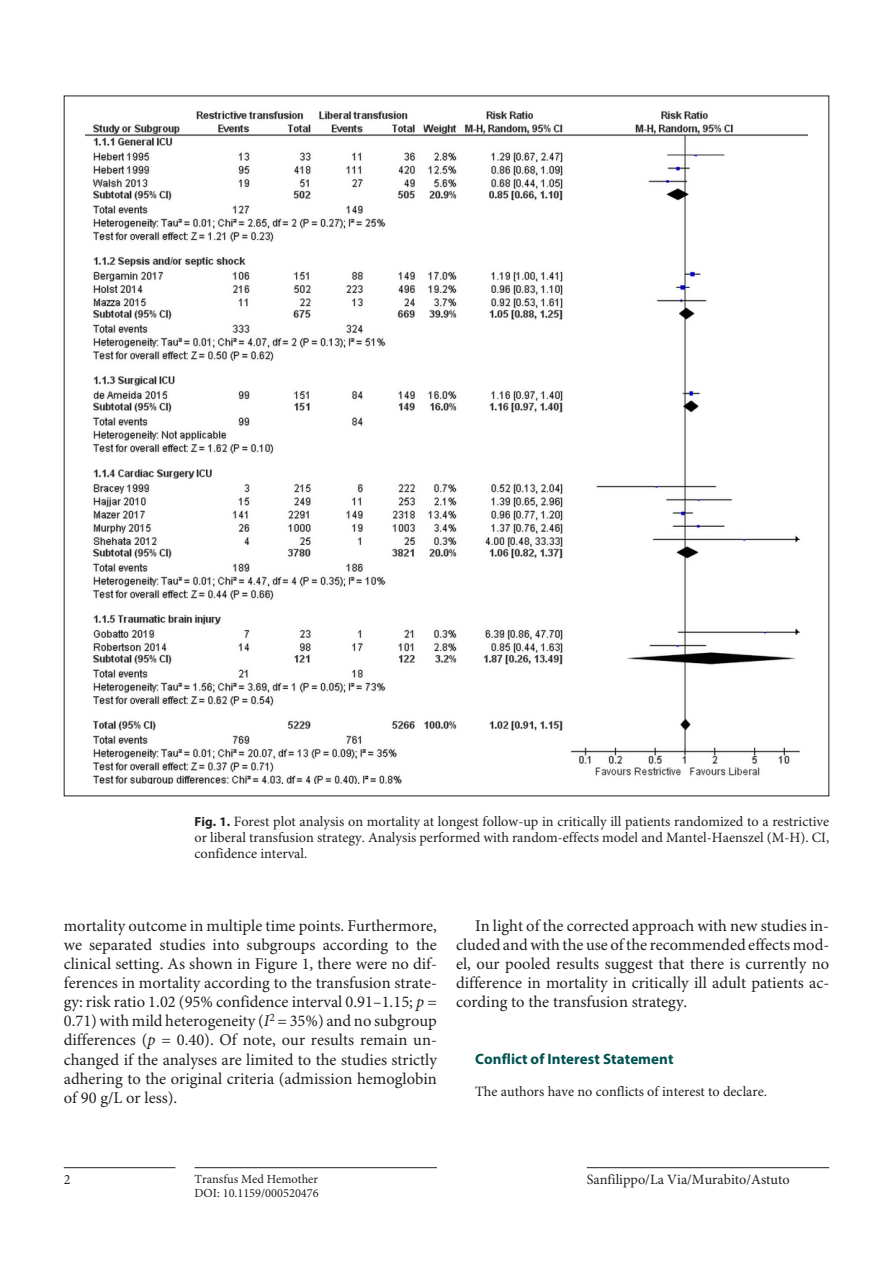
<style>
.page{position:relative;width:893px;height:1263px;background:#fff}
.page>*{position:absolute;margin:0;border:0;box-sizing:border-box;transform-origin:0 0}
.t1{font:16.5px/19px "Minion Pro";color:#231f20;text-align:justify}
.t2{font:700 15px "Myriad Pro";letter-spacing:.005em;color:#005252}
.t3{font:14.25px/15.9px "Minion Pro";color:#231f20;text-align:justify}
.t4{font:12.3px "Minion Pro";color:#231f20}
.s1{font-family:"Myriad Pro";font-weight:700;font-size:13.2px}
.s2{font-style:italic}
</style>
<div class="page">
<hr style="left:64px;top:1167px;width:111px;height:1px;background:#231f20">
<hr style="left:195px;top:1167px;width:242px;height:1px;background:#231f20">
<hr style="left:587px;top:1167px;width:242px;height:1px;background:#231f20">
<img style="left:85px;top:111px;width:723px;height:673px">
<p class="t3" style="left:195px;top:814px;width:636px"><span class="s1">Fig. 1.</span> Forest plot analysis on mortality at longest follow-up in critically ill patients randomized to a restrictive or liberal transfusion strategy. Analysis performed with random-effects model and Mantel-Haenszel (M-H). CI, confidence interval.</p>
<p class="t1" style="left:64px;top:916px;width:375px">mortality outcome in multiple time points. Furthermore, we separated studies into subgroups according to the clinical setting. As shown in Figure 1, there were no dif&shy;ferences in mortality according to the transfusion strate&shy;gy: risk ratio 1.02 (95% confidence interval 0.91–1.15; <span class="s2">p</span> = 0.71) with mild heterogeneity (<span class="s2">I</span><sup>2</sup> = 35%) and no subgroup differences (<span class="s2">p</span> = 0.40). Of note, our results remain un&shy;changed if the analyses are limited to the studies strictly adhering to the original criteria (admission hemoglobin of 90 g/L or less).</p>
<p class="t1" style="left:456px;top:916px;width:375px;text-indent:19px">In light of the corrected approach with new studies in&shy;cluded and with the use of the recommended effects mod&shy;el, our pooled results suggest that there is currently no difference in mortality in critically ill adult patients ac&shy;cording to the transfusion strategy.</p>
<p class="t2" style="left:475px;top:1050px;width:200px">Conflict of Interest Statement</p>
<p class="t3" style="left:475px;top:1084px;width:293px">The authors have no conflicts of interest to declare.</p>
<p class="t3" style="left:64px;top:1172px;width:8px">2</p>
<p class="t4" style="left:195px;top:1172px;width:125px">Transfus Med Hemother</p>
<p class="t3" style="left:587px;top:1172px;width:204px">Sanfilippo/La Via/Murabito/Astuto</p>
<p class="t4" style="left:195px;top:1185px;width:126px">DOI: 10.1159/000520476</p>
</div>
